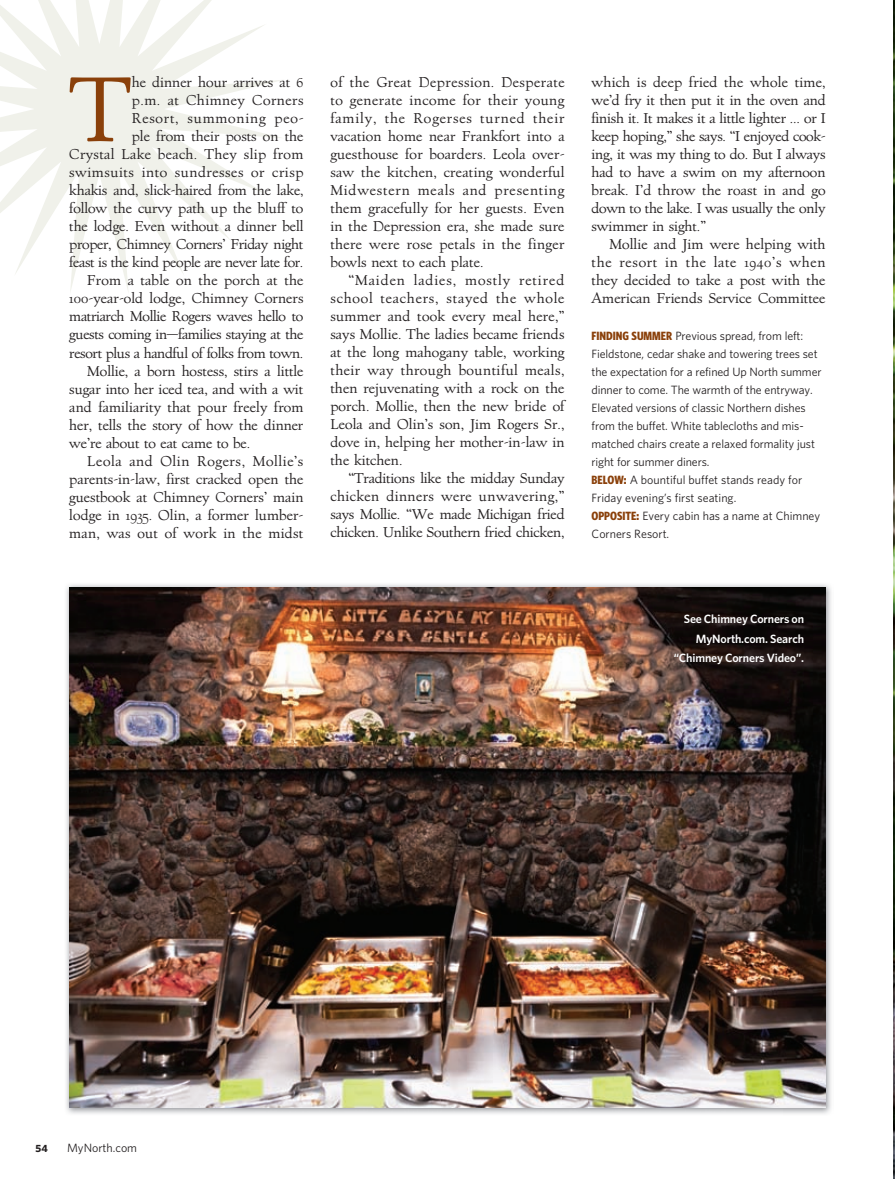
<style>
.page{position:relative;width:895px;height:1179px;background:#fff}
.page>*{position:absolute;margin:0;border:0;box-sizing:border-box;transform-origin:0 0}
.t1{font:87.3px "Village";color:#8a400a}
.t2{font:13.5px/18px "Village";color:#231f20;text-align:justify}
.t3{font:13.5px "Village";letter-spacing:-.025em;color:#231f20}
.t4{font:13.5px "Village";letter-spacing:.04em;color:#231f20}
.t5{font:13.5px "Village";letter-spacing:.025em;color:#231f20}
.t6{font:13.5px "Village";letter-spacing:.045em;color:#231f20}
.t7{font:13.5px "Village";letter-spacing:.02em;color:#231f20}
.t8{font:13.5px "Village";letter-spacing:.035em;color:#231f20}
.t9{font:13.5px "Village";letter-spacing:.06em;color:#231f20}
.t10{font:12px/18px "Whitney";letter-spacing:-.01em;color:#231f20}
.t11{font:600 12px/19.5px "Whitney";letter-spacing:-.01em;color:#fff;text-align:right}
.t12{font:700 10.5px "Whitney";color:#231f20}
.s1{font-family:"Whitney Condensed";font-weight:700;color:#8a400a}
</style>
<div class="page">
<svg style="left:0;top:0;width:281px;height:291px"></svg>
<img style="left:893px;top:3px;width:2px;height:1172px">
<img style="left:66px;top:584px;width:765px;height:530px">
<img style="left:69px;top:587px;width:756px;height:520px">
<h1 class="t1" style="left:69px;top:57px;width:64px">T</h1>
<p class="t2" style="left:132px;top:74px;width:173px">he dinner hour arrives at 6</p>
<p class="t8" style="left:132px;top:92px;width:173px">p.m. at Chimney Corners</p>
<p class="t9" style="left:132px;top:110px;width:173px">Resort, summoning peo-</p>
<p class="t2" style="left:132px;top:128px;width:173px">ple from their posts on the</p>
<p class="t5" style="left:69px;top:146px;width:235px">Crystal Lake beach. They slip from</p>
<p class="t4" style="left:69px;top:164px;width:236px">swimsuits into sundresses or crisp</p>
<p class="t2" style="left:69px;top:182px;width:236px">khakis and, slick-haired from the lake,</p>
<p class="t2" style="left:69px;top:200px;width:235px">follow the curvy path up the bluff to</p>
<p class="t2" style="left:69px;top:218px;width:236px">the lodge. Even without a dinner bell</p>
<p class="t3" style="left:69px;top:236px;width:235px">proper, Chimney Corners’ Friday night</p>
<p class="t3" style="left:69px;top:254px;width:235px">feast is the kind people are never late for.</p>
<p class="t2" style="left:87px;top:272px;width:218px">From a table on the porch at the</p>
<p class="t2" style="left:69px;top:290px;width:236px">100-year-old lodge, Chimney Corners</p>
<p class="t3" style="left:69px;top:308px;width:235px">matriarch Mollie Rogers waves hello to</p>
<p class="t3" style="left:69px;top:326px;width:235px">guests coming in—families staying at the</p>
<p class="t3" style="left:69px;top:344px;width:235px">resort plus a handful of folks from town.</p>
<p class="t2" style="left:87px;top:362px;width:218px">Mollie, a born hostess, stirs a little</p>
<p class="t2" style="left:69px;top:380px;width:235px">sugar into her iced tea, and with a wit</p>
<p class="t2" style="left:69px;top:398px;width:236px">and familiarity that pour freely from</p>
<p class="t2" style="left:69px;top:416px;width:235px">her, tells the story of how the dinner</p>
<p class="t2" style="left:69px;top:434px;width:182px">we’re about to eat came to be.</p>
<p class="t6" style="left:87px;top:452px;width:217px">Leola and Olin Rogers, Mollie’s</p>
<p class="t2" style="left:69px;top:470px;width:235px">parents-in-law, first cracked open the</p>
<p class="t2" style="left:69px;top:488px;width:236px">guestbook at Chimney Corners’ main</p>
<p class="t2" style="left:69px;top:506px;width:235px">lodge in 1935. Olin, a former lumber-</p>
<p class="t7" style="left:69px;top:524px;width:235px">man, was out of work in the midst</p>
<p class="t2" style="left:330px;top:74px;width:236px">of the Great Depression. Desperate to generate income for their young family, the Rogerses turned their vacation home near Frankfort into a guesthouse for boarders. Leola over&shy;saw the kitchen, creating wonderful Midwestern meals and presenting them gracefully for her guests. Even in the Depression era, she made sure there were rose petals in the finger bowls next to each plate.</p>
<p class="t2" style="left:330px;top:272px;width:236px;text-indent:18px">“Maiden ladies, mostly retired school teachers, stayed the whole summer and took every meal here,” says Mollie. The ladies became friends at the long mahogany table, working their way through bountiful meals, then rejuvenating with a rock on the porch. Mollie, then the new bride of Leola and Olin’s son, Jim Rogers Sr., dove in, helping her mother-in-law in the kitchen.</p>
<p class="t2" style="left:330px;top:470px;width:236px;text-indent:18px">“Traditions like the midday Sunday chicken dinners were unwavering,” says Mollie. “We made Michigan fried chicken. Unlike Southern fried chicken,</p>
<p class="t2" style="left:591px;top:74px;width:236px">which is deep fried the whole time, we’d fry it then put it in the oven and finish it. It makes it a little lighter … or I keep hoping,” she says. “I enjoyed cook&shy;ing, it was my thing to do. But I always had to have a swim on my afternoon break. I’d throw the roast in and go down to the lake. I was usually the only swimmer in sight.”</p>
<p class="t2" style="left:591px;top:236px;width:235px;text-indent:18px">Mollie and Jim were helping with the resort in the late 1940’s when they decided to take a post with the American Friends Service Committee</p>
<p class="t10" style="left:591px;top:326px;width:231px"><span class="s1">FINDING SUMMER</span> Previous spread, from left:<br>Fieldstone, cedar shake and towering trees set the expectation for a refined Up North summer dinner to come. The warmth of the entryway.<br>Elevated versions of classic Northern dishes from the buffet. White tablecloths and mis&shy;matched chairs create a relaxed formality just right for summer diners.<br><span class="s1">BELOW:</span> A bountiful buffet stands ready for Friday evening’s first seating.<br><span class="s1">OPPOSITE:</span> Every cabin has a name at Chimney Corners Resort.</p>
<p class="t11" style="left:673px;top:609px;width:132px">See Chimney Corners on<br>MyNorth.com. Search “Chimney Corners Video”.</p>
<p class="t12" style="left:35px;top:1142px;width:14px">54</p>
<p class="t10" style="left:67px;top:1138px;width:72px">MyNorth.com</p>
</div>
